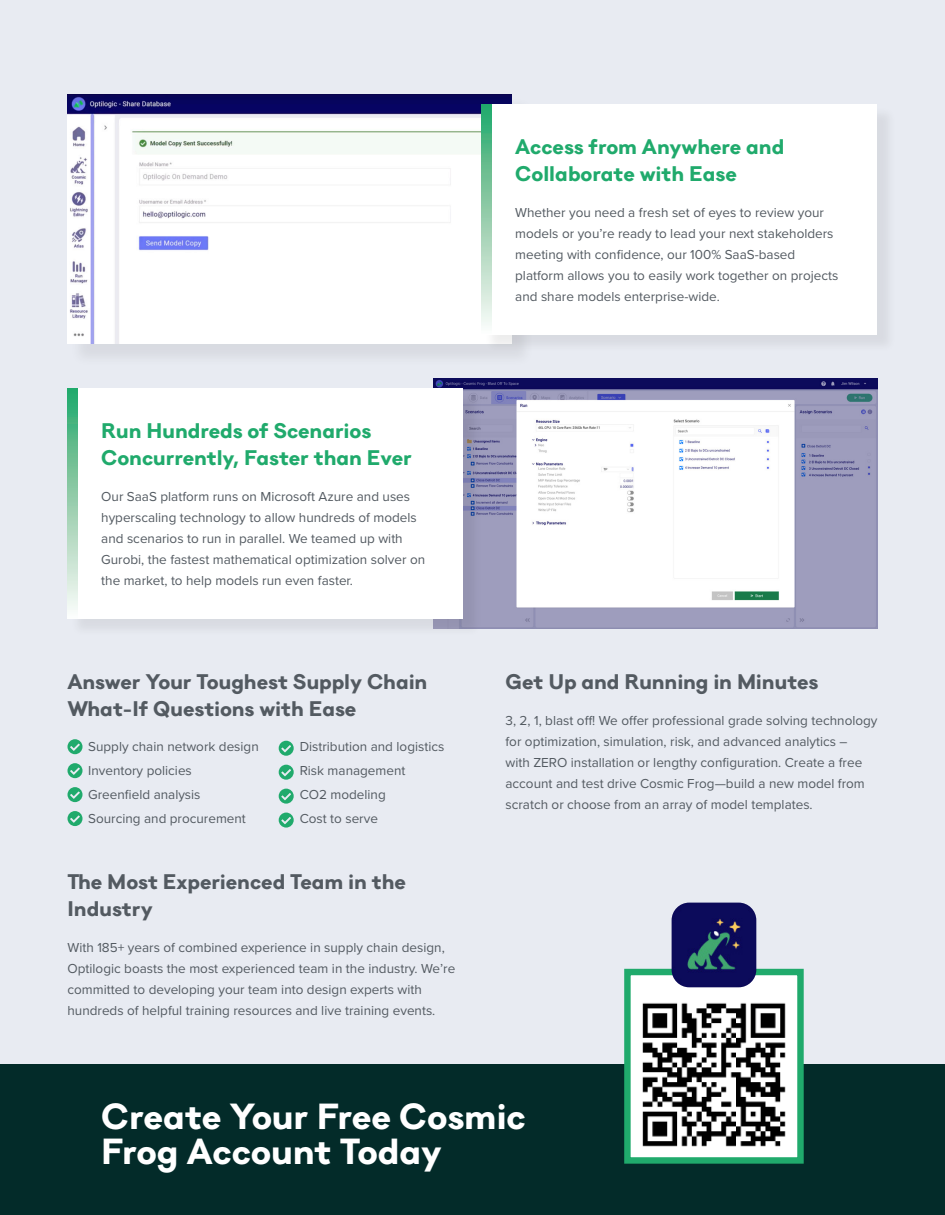
<style>
.page{position:relative;width:945px;height:1215px;background:#e8ebf2}
.page>*{position:absolute;margin:0;border:0;box-sizing:border-box;transform-origin:0 0}
.t1{font:700 36px/34.5px "Danzza";letter-spacing:-.01em;color:#fff}
.Body_text{font:700 21px/27px "Danzza";letter-spacing:-.005em;color:#535a61}
.Body_text-2{font:700 21px/27px "Danzza";letter-spacing:-.005em;color:#20aa6c}
.Body_text-3{font:13.5px/21px "Proxima Nova";color:#535a61}
</style>
<div class="page">
<div style="left:70px;top:97px;width:464px;height:270px;background:#dde0e7"></div>
<img style="left:68px;top:95px;width:443px;height:249px">
<div style="left:0;top:1064px;width:945px;height:151px;background:#032b29"></div>
<img style="left:434px;top:379px;width:444px;height:250px">
<div style="left:484px;top:106px;width:412px;height:247px;background:#231f20;opacity:.08"></div>
<div style="left:482px;top:104px;width:396px;height:230px;background:#fff"></div>
<div style="left:70px;top:391px;width:412px;height:247px;background:#231f20;opacity:.08"></div>
<div style="left:68px;top:389px;width:396px;height:230px;background:#fff"></div>
<svg style="left:482px;top:104px;width:9px;height:231px;background:#94cfaf"></svg>
<svg style="left:68px;top:389px;width:9px;height:221px;background:#90ceac"></svg>
<svg style="left:68px;top:739px;width:15px;height:15px"></svg>
<svg style="left:68px;top:763px;width:15px;height:15px"></svg>
<svg style="left:68px;top:787px;width:15px;height:15px"></svg>
<svg style="left:68px;top:811px;width:15px;height:15px"></svg>
<svg style="left:279px;top:741px;width:15px;height:15px"></svg>
<svg style="left:279px;top:765px;width:15px;height:15px"></svg>
<svg style="left:279px;top:789px;width:15px;height:15px"></svg>
<svg style="left:279px;top:813px;width:15px;height:15px"></svg>
<svg style="left:624px;top:966px;width:180px;height:198px;background:#93d4b7"></svg>
<img style="left:672px;top:903px;width:84px;height:84px">
<img style="left:635px;top:992px;width:156px;height:160px">
<p class="Body_text-2" style="left:101px;top:417px;width:312px">Run Hundreds of Scenarios<br>Concurrently, Faster than Ever</p>
<p class="Body_text-3" style="left:101px;top:486px;width:325px">Our SaaS platform runs on Microsoft Azure and uses hyperscaling technology to allow hundreds of models and scenarios to run in parallel. We teamed up with Gurobi, the fastest mathematical optimization solver on the market, to help models run even faster.</p>
<p class="Body_text" style="left:68px;top:668px;width:361px">Answer Your Toughest Supply Chain<br>What-If Questions with Ease</p>
<p class="Body_text-3" style="left:88px;top:736px;width:172px">Supply chain network design</p>
<p class="Body_text-3" style="left:88px;top:760px;width:105px">Inventory policies</p>
<p class="Body_text-3" style="left:88px;top:784px;width:114px">Greenfield analysis</p>
<p class="Body_text-3" style="left:88px;top:808px;width:159px">Sourcing and procurement</p>
<p class="Body_text-3" style="left:300px;top:736px;width:146px">Distribution and logistics</p>
<p class="Body_text-3" style="left:300px;top:760px;width:107px">Risk management</p>
<p class="Body_text-3" style="left:300px;top:784px;width:88px">CO2 modeling</p>
<p class="Body_text-3" style="left:300px;top:808px;width:80px">Cost to serve</p>
<p class="Body_text" style="left:68px;top:868px;width:340px">The Most Experienced Team in the<br>Industry</p>
<p class="Body_text-3" style="left:68px;top:937px;width:389px">With 185+ years of combined experience in supply chain design, Optilogic boasts the most experienced team in the industry. We’re committed to developing your team into design experts with hundreds of helpful training resources and live training events.</p>
<p class="Body_text-2" style="left:515px;top:133px;width:271px">Access from Anywhere and<br>Collaborate with Ease</p>
<p class="Body_text-3" style="left:515px;top:201px;width:325px">Whether you need a fresh set of eyes to review your models or you’re ready to lead your next stakeholders meeting with confidence, our 100% SaaS-based platform allows you to easily work together on projects and share models enterprise-wide.</p>
<p class="Body_text" style="left:506px;top:668px;width:314px">Get Up and Running in Minutes</p>
<p class="Body_text-3" style="left:506px;top:709px;width:374px">3, 2, 1, blast off! We offer professional grade solving technology for optimization, simulation, risk, and advanced analytics –<br>with ZERO installation or lengthy configuration. Create a free account and test drive Cosmic Frog—build a new model from scratch or choose from an array of model templates.</p>
<p class="t1" style="left:101px;top:1099px;width:426px">Create Your Free Cosmic<br>Frog Account Today</p>
</div>
